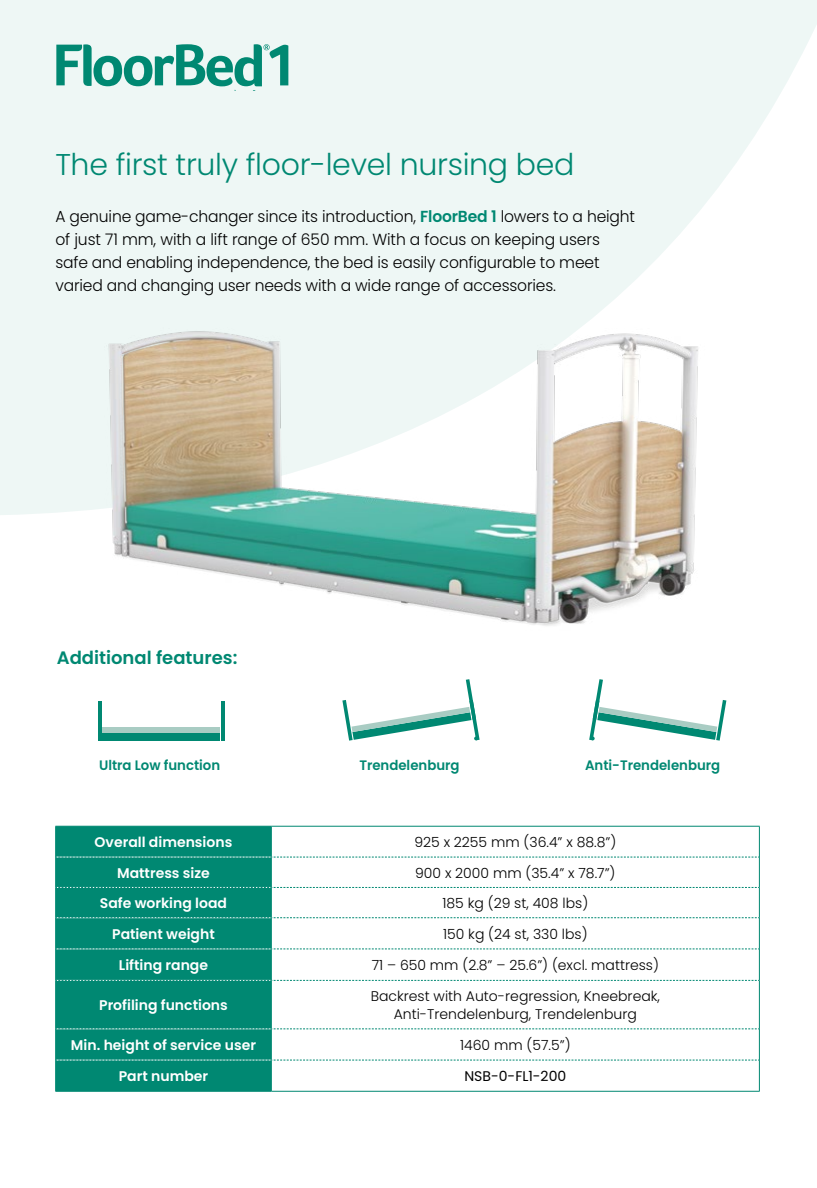
<style>
.page{position:relative;width:817px;height:1188px;background:#fff}
.page>*{position:absolute;margin:0;border:0;box-sizing:border-box;transform-origin:0 0}
.t1{font:300 30px "Poppins";letter-spacing:-.01em;color:#008872}
.t2{font:600 18px "Poppins";color:#008872}
.t3{font:300 16px/23px "Poppins";letter-spacing:-.01em;color:#000}
.t4{font:300 14px/18px "Poppins";color:#000;text-align:center}
.t5{font:600 14px "Poppins";color:#fff}
.t6{font:14px "Poppins";color:#000}
.t7{font:600 13.8px "Poppins";color:#008872}
.s1{font-weight:600;color:#008872}
</style>
<div class="page">
<svg style="left:0;top:0;width:816px;height:515px;fill:#eef7f5"></svg>
<svg style="left:56px;top:44px;width:232px;height:47px;background:#88c7bd"></svg>
<div style="left:56px;top:827px;width:215px;height:264px;background:#008872"></div>
<hr style="left:55px;top:826px;width:1px;height:31px;background:#008872">
<hr style="left:55px;top:826px;width:216px;height:1px;background:#008872">
<hr style="left:271px;top:826px;width:1px;height:31px;background:#008872">
<hr style="left:271px;top:826px;width:488px;height:1px;background:#008872">
<hr style="left:758px;top:826px;width:1px;height:31px;background:#008872">
<hr style="left:55px;top:857px;width:1px;height:30px;background:#008872">
<hr style="left:271px;top:857px;width:1px;height:30px;background:#008872">
<svg style="left:56px;top:857px;width:701px;height:1px"></svg>
<hr style="left:758px;top:857px;width:1px;height:30px;background:#008872">
<hr style="left:55px;top:887px;width:1px;height:31px;background:#008872">
<hr style="left:758px;top:887px;width:1px;height:31px;background:#008872">
<hr style="left:55px;top:918px;width:1px;height:31px;background:#008872">
<hr style="left:271px;top:918px;width:1px;height:30px;background:#008872">
<svg style="left:56px;top:887px;width:701px;height:31px"></svg>
<hr style="left:758px;top:918px;width:1px;height:31px;background:#008872">
<hr style="left:55px;top:949px;width:1px;height:31px;background:#008872">
<hr style="left:271px;top:949px;width:1px;height:31px;background:#008872">
<svg style="left:56px;top:948px;width:701px;height:1px"></svg>
<hr style="left:758px;top:949px;width:1px;height:31px;background:#008872">
<hr style="left:55px;top:980px;width:1px;height:49px;background:#008872">
<hr style="left:271px;top:981px;width:1px;height:47px;background:#008872">
<svg style="left:56px;top:980px;width:701px;height:1px"></svg>
<hr style="left:758px;top:980px;width:1px;height:49px;background:#008872">
<hr style="left:55px;top:1029px;width:1px;height:31px;background:#008872">
<hr style="left:271px;top:1029px;width:1px;height:31px;background:#008872">
<svg style="left:56px;top:1028px;width:701px;height:1px"></svg>
<hr style="left:758px;top:1029px;width:1px;height:31px;background:#008872">
<hr style="left:55px;top:1060px;width:1px;height:31px;background:#008872">
<hr style="left:55px;top:1091px;width:216px;height:1px;background:#008872">
<hr style="left:271px;top:1060px;width:1px;height:31px;background:#008872">
<svg style="left:56px;top:1060px;width:701px;height:1px"></svg>
<hr style="left:758px;top:1060px;width:1px;height:31px;background:#008872">
<hr style="left:271px;top:1091px;width:488px;height:1px;background:#008872">
<img style="left:51px;top:274px;width:688px;height:352px">
<svg style="left:342px;top:679px;width:137px;height:61px"></svg>
<svg style="left:589px;top:679px;width:137px;height:61px"></svg>
<div style="left:103px;top:733px;width:117px;height:8px;background:#008872"></div>
<div style="left:103px;top:727px;width:117px;height:6px;background:#a9ccc3"></div>
<hr style="left:98px;top:701px;width:4px;height:40px;background:#008872">
<hr style="left:221px;top:701px;width:3px;height:40px;background:#008872">
<h1 class="t1" style="left:55px;top:147px;width:520px">The first truly floor-level nursing bed</h1>
<p class="t3" style="left:55px;top:205px;width:581px">A genuine game-changer since its introduction, <span class="s1">FloorBed 1</span> lowers to a height of just 71 mm, with a lift range of 650 mm. With a focus on keeping users safe and enabling independence, the bed is easily configurable to meet varied and changing user needs with a wide range of accessories.</p>
<p class="t2" style="left:57px;top:647px;width:182px">Additional features:</p>
<p class="t7" style="left:99px;top:757px;width:122px">Ultra Low function</p>
<p class="t7" style="left:359px;top:757px;width:102px">Trendelenburg</p>
<p class="t7" style="left:584px;top:757px;width:137px">Anti-Trendelenburg</p>
<p class="t5" style="left:95px;top:834px;width:139px">Overall dimensions</p>
<p class="t4" style="left:414px;top:833px;width:203px">925 x 2255 mm (36.4” x 88.8”)</p>
<p class="t5" style="left:117px;top:864px;width:94px">Mattress size</p>
<p class="t4" style="left:415px;top:864px;width:202px">900 x 2000 mm (35.4” x 78.7”)</p>
<p class="t5" style="left:100px;top:895px;width:129px">Safe working load</p>
<p class="t4" style="left:442px;top:894px;width:147px">185 kg (29 st, 408 lbs)</p>
<p class="t5" style="left:112px;top:925px;width:104px">Patient weight</p>
<p class="t4" style="left:443px;top:925px;width:146px">150 kg (24 st, 330 lbs)</p>
<p class="t5" style="left:119px;top:957px;width:91px">Lifting range</p>
<p class="t4" style="left:371px;top:956px;width:289px">71 – 650 mm (2.8” – 25.6”) (excl. mattress)</p>
<p class="t5" style="left:99px;top:997px;width:130px">Profiling functions</p>
<p class="t4" style="left:370px;top:987px;width:291px">Backrest with Auto-regression, Kneebreak,<br>Anti-Trendelenburg, Trendelenburg</p>
<p class="t5" style="left:71px;top:1037px;width:186px">Min. height of service user</p>
<p class="t4" style="left:460px;top:1036px;width:112px">1460 mm (57.5”)</p>
<p class="t5" style="left:119px;top:1068px;width:91px">Part number</p>
<p class="t6" style="left:464px;top:1068px;width:103px">NSB-0-FL1-200</p>
</div>
